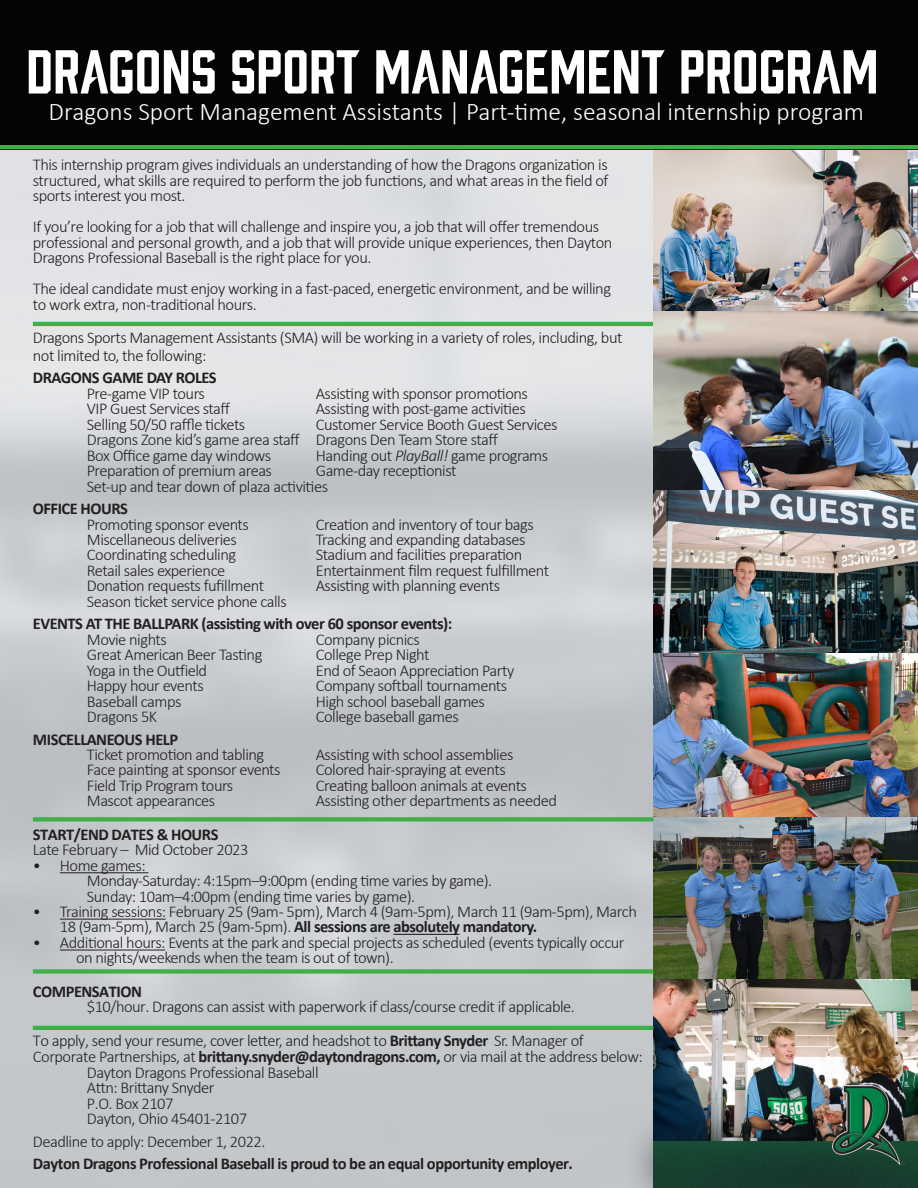
<style>
.page{position:relative;width:918px;height:1188px;background:#fff}
.page>*{position:absolute;margin:0;border:0;box-sizing:border-box;transform-origin:0 0}
.t1{font:57px "Dragons Claw";color:#fff}
.t2{font:300 25.5px "Calibri";color:#fff}
.t3{font:300 16.5px/15.5px "Calibri";letter-spacing:-.03em;color:#231f20}
.t4{font:700 16.5px/22.5px "Calibri";letter-spacing:-.03em;color:#231f20}
.s1{font-weight:700}
.s2{font-style:italic}
.s3{font-weight:300}
</style>
<div class="page">
<img style="left:0;top:149px;width:653px;height:1039px">
<img style="left:653px;top:320px;width:265px;height:792px">
<img style="left:653px;top:149px;width:265px;height:171px">
<hr style="left:60px;top:872px;width:89px;height:1px;background:#231f20">
<hr style="left:60px;top:919px;width:106px;height:1px;background:#231f20">
<hr style="left:394px;top:934px;width:66px;height:1px;background:#231f20">
<hr style="left:60px;top:950px;width:105px;height:1px;background:#231f20">
<hr style="left:33px;top:322px;width:620px;height:4px;background:#40ae49">
<img style="left:653px;top:653px;width:265px;height:163px">
<div style="left:623px;top:1112px;width:295px;height:76px;background:#231f20;opacity:.48"></div>
<div style="left:0;top:0;width:918px;height:149px;background:#040503"></div>
<svg style="left:33px;top:817px;width:620px;height:5px;background:#51b15a"></svg>
<svg style="left:33px;top:969px;width:620px;height:5px;background:#53b25b"></svg>
<hr style="left:33px;top:1026px;width:620px;height:4px;background:#40ae49">
<img style="left:832px;top:1086px;width:72px;height:79px">
<div style="left:0;top:145px;width:918px;height:4px;border:2px solid #40ae49"></div>
<p class="t1" style="left:26px;top:32px;width:854px">DRAGONS SPORT MANAGEMENT PROGRAM</p>
<p class="t2" style="left:49px;top:96px;width:817px">Dragons Sport Management Assistants | Part-time, seasonal internship program</p>
<p class="t3" style="left:33px;top:157px;width:577px;text-align:justify">This internship program gives individuals an understanding of how the Dragons organization is structured, what skills are required to perform the job functions, and what areas in the field of sports interest you most.</p>
<p class="t3" style="left:33px;top:219px;width:581px">If you’re looking for a job that will challenge and inspire you, a job that will offer tremendous professional and personal growth, and a job that will provide unique experiences, then Dayton<br>Dragons Professional Baseball is the right place for you.</p>
<p class="t3" style="left:33px;top:281px;width:580px">The ideal candidate must enjoy working in a fast-paced, energetic environment, and be willing to work extra, non-traditional hours.</p>
<p class="t3" style="left:33px;top:330px;width:591px">Dragons Sports Management Assistants (SMA) will be working in a variety of roles, including, but</p>
<p class="t3" style="left:33px;top:344px;width:185px;line-height:22.5px">not limited to, the following:<br><span class="s1">DRAGONS GAME DAY ROLES</span></p>
<p class="t3" style="left:87px;top:386px;width:120px">Pre-game VIP tours</p>
<p class="t3" style="left:316px;top:386px;width:214px">Assisting with sponsor promotions</p>
<p class="t3" style="left:87px;top:401px;width:145px">VIP Guest Services staff</p>
<p class="t3" style="left:316px;top:401px;width:211px">Assisting with post-game activities</p>
<p class="t3" style="left:87px;top:416px;width:160px">Selling 50/50 raffle tickets</p>
<p class="t3" style="left:316px;top:416px;width:243px">Customer Service Booth Guest Services</p>
<p class="t3" style="left:87px;top:432px;width:413px">Dragons Zone kid’s game area staff Dragons Den Team Store staff<br>Box Office game day windows</p>
<p class="t3" style="left:316px;top:447px;width:234px">Handing out <span class="s2">PlayBall!</span> game programs</p>
<p class="t3" style="left:87px;top:463px;width:187px">Preparation of premium areas</p>
<p class="t3" style="left:316px;top:463px;width:142px">Game-day receptionist</p>
<p class="t3" style="left:33px;top:475px;width:297px;line-height:22.5px;text-indent:54px">Set-up and tear down of plaza activities<br><span class="s1">OFFICE HOURS</span></p>
<p class="t3" style="left:87px;top:516px;width:163px">Promoting sponsor events</p>
<p class="t3" style="left:316px;top:516px;width:219px">Creation and inventory of tour bags</p>
<p class="t3" style="left:87px;top:532px;width:151px">Miscellaneous deliveries</p>
<p class="t3" style="left:316px;top:532px;width:211px">Tracking and expanding databases</p>
<p class="t3" style="left:87px;top:547px;width:151px">Coordinating scheduling</p>
<p class="t3" style="left:316px;top:547px;width:208px">Stadium and facilities preparation</p>
<p class="t3" style="left:87px;top:563px;width:140px">Retail sales experience</p>
<p class="t3" style="left:316px;top:563px;width:235px">Entertainment film request fulfillment</p>
<p class="t3" style="left:87px;top:578px;width:179px">Donation requests fufillment</p>
<p class="t3" style="left:316px;top:578px;width:186px">Assisting with planning events</p>
<p class="t3" style="left:87px;top:593px;width:201px">Season ticket service phone calls</p>
<p class="t4" style="left:33px;top:612px;width:421px">EVENTS AT THE BALLPARK (assisting with over 60 sponsor events):</p>
<p class="t3" style="left:87px;top:631px;width:81px">Movie nights</p>
<p class="t3" style="left:316px;top:631px;width:105px">Company picnics</p>
<p class="t3" style="left:87px;top:647px;width:177px">Great American Beer Tasting</p>
<p class="t3" style="left:316px;top:647px;width:115px">College Prep Night</p>
<p class="t3" style="left:87px;top:662px;width:122px">Yoga in the Outfield</p>
<p class="t3" style="left:316px;top:662px;width:200px">End of Seaon Appreciation Party</p>
<p class="t3" style="left:87px;top:678px;width:118px">Happy hour events</p>
<p class="t3" style="left:316px;top:678px;width:193px">Company softball tournaments</p>
<p class="t3" style="left:87px;top:693px;width:96px">Baseball camps</p>
<p class="t3" style="left:316px;top:693px;width:171px">High school baseball games</p>
<p class="t3" style="left:87px;top:709px;width:72px">Dragons 5K</p>
<p class="t3" style="left:316px;top:709px;width:144px">College baseball games</p>
<p class="t4" style="left:33px;top:728px;width:147px">MISCELLANEOUS HELP</p>
<p class="t3" style="left:87px;top:747px;width:179px">Ticket promotion and tabling</p>
<p class="t3" style="left:316px;top:747px;width:199px">Assisting with school assemblies</p>
<p class="t3" style="left:87px;top:762px;width:195px">Face painting at sponsor events</p>
<p class="t3" style="left:316px;top:762px;width:191px">Colored hair-spraying at events</p>
<p class="t3" style="left:87px;top:778px;width:148px">Field Trip Program tours</p>
<p class="t3" style="left:316px;top:778px;width:213px">Creating balloon animals at events</p>
<p class="t3" style="left:87px;top:793px;width:130px">Mascot appearances</p>
<p class="t3" style="left:316px;top:793px;width:243px">Assisting other departments as needed</p>
<p class="t3" style="left:33px;top:826px;width:217px"><span class="s1">START/END DATES &amp; HOURS<br></span>Late February – Mid October 2023</p>
<p class="t3" style="left:87px;top:857px;width:407px;text-indent:-54px">• Home games:<br>Monday-Saturday: 4:15pm–9:00pm (ending time varies by game).</p>
<p class="t3" style="left:87px;top:888px;width:330px">Sunday: 10am–4:00pm (ending time varies by game).</p>
<p class="t3" style="left:60px;top:904px;width:579px;text-indent:-27px">• Training sessions: February 25 (9am - 5pm), March 4 (9am-5pm), March 11 (9am-5pm), March<br>18 (9am-5pm), March 25 (9am-5pm). <span class="s1">All sessions are absolutely mandatory.</span></p>
<p class="t3" style="left:76px;top:935px;width:550px;text-indent:-43px">• Additional hours: Events at the park and special projects as scheduled (events typically occur on nights/weekends when the team is out of town).</p>
<p class="t4" style="left:33px;top:980px;width:110px">COMPENSATION</p>
<p class="t3" style="left:87px;top:999px;width:490px">$10/hour. Dragons can assist with paperwork if class/course credit if applicable.</p>
<p class="t3" style="left:33px;top:1032px;width:611px;line-height:16.5px">To apply, send your resume, cover letter, and headshot to <span class="s1">Brittany Snyder</span> Sr. Manager of<br>Corporate Partnerships, at <span class="s1">brittany.snyder@daytondragons.com,</span> or via mail at the address below:</p>
<p class="t3" style="left:87px;top:1064px;width:233px">Dayton Dragons Professional Baseball</p>
<p class="t3" style="left:87px;top:1080px;width:129px">Attn: Brittany Snyder</p>
<p class="t3" style="left:87px;top:1095px;width:88px">P.O. Box 2107</p>
<p class="t4" style="left:33px;top:1107px;width:542px;text-indent:54px"><span class="s3">Dayton, Ohio 45401-2107<br>Deadline to apply: December 1, 2022.<br></span>Dayton Dragons Professional Baseball is proud to be an equal opportunity employer.</p>
</div>
